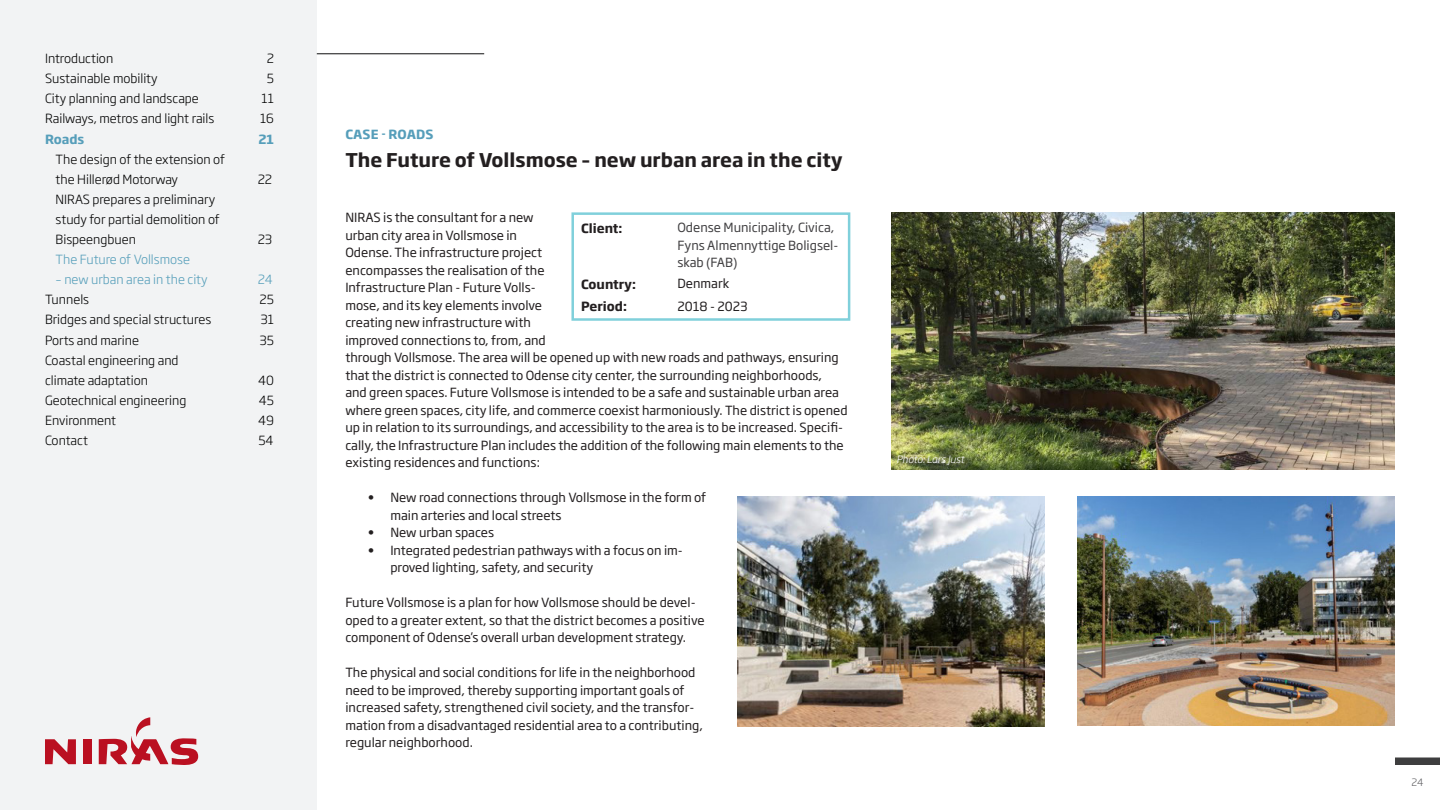
<style>
.page{position:relative;width:1440px;height:810px;background:#fff}
.page>*{position:absolute;margin:0;border:0;box-sizing:border-box;transform-origin:0 0}
.Header_CASES{font:700 18.75px "Soho Gothic Pro";color:#231f20}
.Tabel_tekst{font:12.5px/17.5px "Soho Gothic Pro";color:#231f20}
.Paragraph_Style_1{font:300 12.5px/20px "Soho Gothic Pro";color:#000}
.Tabel_tekst-2{font:12.5px/17.5px "Soho Gothic Pro";color:#414042}
.Paragraph_Style_1-2{font:300 12.5px "Soho Gothic Pro";color:#569eba}
.Tabel_tekst_copy{font:700 12.5px "Soho Gothic Pro";color:#231f20}
.Paragraph_Style_1-3{font:700 12.5px "Soho Gothic Pro";color:#569eba}
.Paragraph_Style_1-4{font:italic 300 10px "Soho Gothic Pro";color:#fff}
.t1{font:300 10px "Soho Gothic Pro";color:#636366}
</style>
<div class="page">
<div style="left:0;top:0;width:317px;height:810px;background:#f2f3f4"></div>
<svg style="left:45px;top:739px;width:31px;height:25px"></svg>
<div style="left:83px;top:739px;width:8px;height:25px;background:#ba1021"></div>
<svg style="left:99px;top:717px;width:99px;height:48px"></svg>
<div style="left:571px;top:212px;width:279px;height:109px;border:2px solid #80d0db"></div>
<hr style="left:317px;top:53px;width:167px;height:1px;background:#3e3e3f">
<div style="left:1395px;top:758px;width:45px;height:7px;background:#3e3e3f"></div>
<img style="left:891px;top:212px;width:504px;height:258px">
<img style="left:1077px;top:497px;width:318px;height:229px">
<img style="left:738px;top:497px;width:306px;height:229px">
<p class="Paragraph_Style_1" style="left:45px;top:48px;width:70px">Introduction</p>
<p class="Paragraph_Style_1" style="left:267px;top:48px;width:9px">2</p>
<p class="Paragraph_Style_1" style="left:45px;top:68px;width:114px">Sustainable mobility</p>
<p class="Paragraph_Style_1" style="left:267px;top:68px;width:9px">5</p>
<p class="Paragraph_Style_1" style="left:45px;top:88px;width:155px">City planning and landscape</p>
<p class="Paragraph_Style_1" style="left:262px;top:88px;width:14px">11</p>
<p class="Paragraph_Style_1" style="left:45px;top:108px;width:171px">Railways, metros and light rails</p>
<p class="Paragraph_Style_1" style="left:260px;top:108px;width:15px">16</p>
<p class="Paragraph_Style_1-3" style="left:45px;top:129px;width:41px">Roads</p>
<p class="Paragraph_Style_1-3" style="left:258px;top:129px;width:17px">21</p>
<p class="Paragraph_Style_1" style="left:56px;top:148px;width:171px">The design of the extension of the Hillerød Motorway</p>
<p class="Paragraph_Style_1" style="left:258px;top:168px;width:16px">22</p>
<p class="Paragraph_Style_1" style="left:56px;top:189px;width:166px">NIRAS prepares a preliminary study for partial demolition of<br>Bispeengbuen</p>
<p class="Paragraph_Style_1" style="left:258px;top:229px;width:16px">23</p>
<p class="Paragraph_Style_1-2" style="left:56px;top:250px;width:136px">The Future of Vollsmose</p>
<p class="Paragraph_Style_1-2" style="left:56px;top:270px;width:154px">– new urban area in the city</p>
<p class="Paragraph_Style_1-2" style="left:258px;top:270px;width:17px">24</p>
<p class="Paragraph_Style_1" style="left:45px;top:289px;width:46px">Tunnels</p>
<p class="Paragraph_Style_1" style="left:260px;top:289px;width:16px">25</p>
<p class="Paragraph_Style_1" style="left:45px;top:309px;width:168px">Bridges and special structures</p>
<p class="Paragraph_Style_1" style="left:261px;top:309px;width:15px">31</p>
<p class="Paragraph_Style_1" style="left:45px;top:329px;width:96px">Ports and marine</p>
<p class="Paragraph_Style_1" style="left:260px;top:329px;width:16px">35</p>
<p class="Paragraph_Style_1" style="left:45px;top:350px;width:135px">Coastal engineering and climate adaptation</p>
<p class="Paragraph_Style_1" style="left:258px;top:370px;width:17px">40</p>
<p class="Paragraph_Style_1" style="left:45px;top:390px;width:143px">Geotechnical engineering</p>
<p class="Paragraph_Style_1" style="left:259px;top:390px;width:17px">45</p>
<p class="Paragraph_Style_1" style="left:45px;top:410px;width:73px">Environment</p>
<p class="Paragraph_Style_1" style="left:258px;top:410px;width:17px">49</p>
<p class="Paragraph_Style_1" style="left:45px;top:430px;width:44px">Contact</p>
<p class="Paragraph_Style_1" style="left:258px;top:430px;width:17px">54</p>
<p class="Paragraph_Style_1-3" style="left:345px;top:124px;width:90px">CASE - ROADS</p>
<p class="Header_CASES" style="left:345px;top:145px;width:499px">The Future of Vollsmose – new urban area in the city</p>
<p class="Tabel_tekst" style="left:345px;top:208px;width:504px">NIRAS is the consultant for a new<br>urban city area in Vollsmose in<br>Odense. The infrastructure project<br>encompasses the realisation of the<br>Infrastructure Plan - Future Volls-<br>mose, and its key elements involve<br>creating new infrastructure with<br>improved connections to, from, and<br>through Vollsmose. The area will be opened up with new roads and pathways, ensuring that the district is connected to Odense city center, the surrounding neighborhoods,<br>and green spaces. Future Vollsmose is intended to be a safe and sustainable urban area where green spaces, city life, and commerce coexist harmoniously. The district is opened up in relation to its surroundings, and accessibility to the area is to be increased. Specifi&shy;cally, the Infrastructure Plan includes the addition of the following main elements to the existing residences and functions:</p>
<p class="Tabel_tekst" style="left:390px;top:488px;width:317px;text-indent:-22px">• New road connections through Vollsmose in the form of main arteries and local streets</p>
<p class="Tabel_tekst" style="left:368px;top:523px;width:128px">• New urban spaces</p>
<p class="Tabel_tekst" style="left:390px;top:541px;width:294px;text-indent:-22px">• Integrated pedestrian pathways with a focus on im&shy;proved lighting, safety, and security</p>
<p class="Tabel_tekst" style="left:345px;top:593px;width:361px">Future Vollsmose is a plan for how Vollsmose should be devel&shy;oped to a greater extent, so that the district becomes a positive component of Odense’s overall urban development strategy.</p>
<p class="Tabel_tekst" style="left:345px;top:663px;width:359px">The physical and social conditions for life in the neighborhood need to be improved, thereby supporting important goals of increased safety, strengthened civil society, and the transfor&shy;mation from a disadvantaged residential area to a contributing, regular neighborhood.</p>
<p class="Tabel_tekst_copy" style="left:581px;top:218px;width:43px">Client:</p>
<p class="Tabel_tekst-2" style="left:677px;top:218px;width:163px">Odense Municipality, Civica,<br>Fyns Almennyttige Boligsel&shy;skab (FAB)</p>
<p class="Tabel_tekst_copy" style="left:581px;top:274px;width:57px">Country:</p>
<p class="Tabel_tekst" style="left:677px;top:274px;width:53px">Denmark</p>
<p class="Tabel_tekst_copy" style="left:581px;top:296px;width:47px">Period:</p>
<p class="Tabel_tekst" style="left:677px;top:297px;width:72px">2018 - 2023</p>
<p class="Paragraph_Style_1-4" style="left:896px;top:452px;width:69px">Photo: Lars Just</p>
<p class="t1" style="left:1411px;top:775px;width:14px">24</p>
</div>
